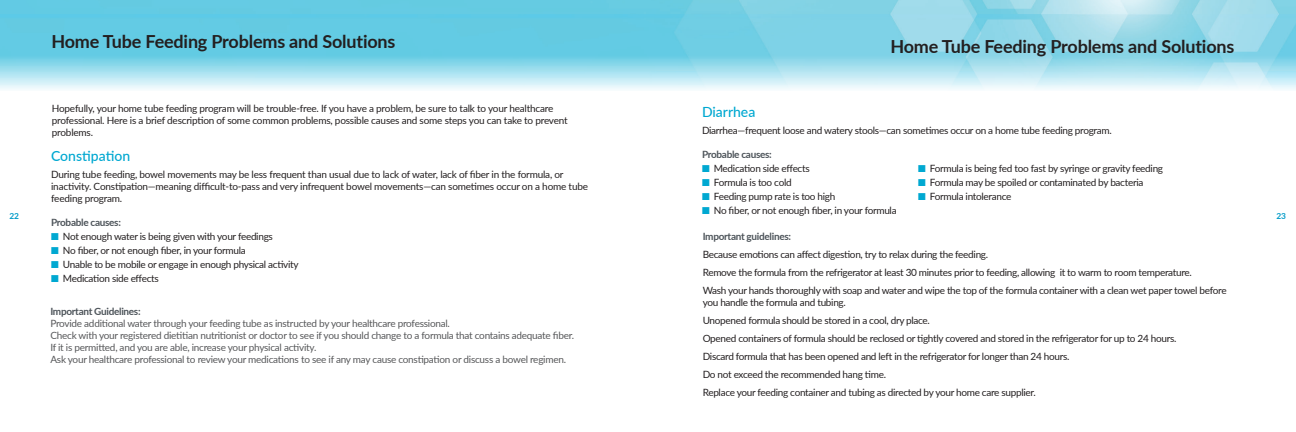
<style>
.page{position:relative;width:1296px;height:432px;background:#fff}
.page>*{position:absolute;margin:0;border:0;box-sizing:border-box;transform-origin:0 0}
.t1{font:700 18px "Lato";letter-spacing:-.01em;color:#231f20}
.t2{font:500 14px "Lato";color:#00a8d1}
.t3{font:10px/18px "Lato";letter-spacing:-.03em;color:#231f20}
.t4{font:10px/12px "Lato";letter-spacing:-.025em;color:#57585a}
.t5{font:700 10px "Lato";letter-spacing:-.03em;color:#4c5359}
.t6{font:700 8.3px "Lato";color:#009bc8}
.s1{color:#00a8d1}
</style>
<div class="page">
<img style="left:0;top:0;width:1296px;height:90px">
<h1 class="t1" style="left:51px;top:28px;width:346px">Home Tube Feeding Problems and Solutions</h1>
<h1 class="t1" style="left:890px;top:33px;width:346px">Home Tube Feeding Problems and Solutions</h1>
<p class="t3" style="left:52px;top:102px;width:517px;line-height:12px">Hopefully, your home tube feeding program will be trouble-free. If you have a problem, be sure to talk to your healthcare professional. Here is a brief description of some common problems, possible causes and some steps you can take to prevent problems.</p>
<h2 class="t2" style="left:51px;top:146px;width:81px">Constipation</h2>
<p class="t3" style="left:51px;top:167px;width:538px;line-height:12px">During tube feeding, bowel movements may be less frequent than usual due to lack of water, lack of fiber in the formula, or inactivity. Constipation—meaning difficult-to-pass and very infrequent bowel movements—can sometimes occur on a home tube feeding program.</p>
<p class="t5" style="left:51px;top:215px;width:71px">Probable causes:</p>
<p class="t3" style="left:51px;top:226px;width:223px"><span class="s1">■</span> Not enough water is being given with your feedings</p>
<p class="t3" style="left:51px;top:240px;width:196px"><span class="s1">■</span> No fiber, or not enough fiber, in your formula</p>
<p class="t3" style="left:51px;top:254px;width:249px"><span class="s1">■</span> Unable to be mobile or engage in enough physical activity</p>
<p class="t3" style="left:51px;top:268px;width:109px"><span class="s1">■</span> Medication side effects</p>
<p class="t5" style="left:50px;top:304px;width:92px">Important Guidelines:</p>
<p class="t4" style="left:50px;top:317px;width:525px">Provide additional water through your feeding tube as instructed by your healthcare professional.<br>Check with your registered dietitian nutritionist or doctor to see if you should change to a formula that contains adequate fiber.<br>If it is permitted, and you are able, increase your physical activity.<br>Ask your healthcare professional to review your medications to see if any may cause constipation or discuss a bowel regimen.</p>
<h2 class="t2" style="left:702px;top:102px;width:55px">Diarrhea</h2>
<p class="t3" style="left:702px;top:121px;width:411px">Diarrhea—frequent loose and watery stools—can sometimes occur on a home tube feeding program.</p>
<p class="t5" style="left:702px;top:147px;width:71px">Probable causes:</p>
<p class="t3" style="left:702px;top:159px;width:109px"><span class="s1">■</span> Medication side effects</p>
<p class="t3" style="left:918px;top:159px;width:247px"><span class="s1">■</span> Formula is being fed too fast by syringe or gravity feeding</p>
<p class="t3" style="left:702px;top:173px;width:91px"><span class="s1">■</span> Formula is too cold</p>
<p class="t3" style="left:918px;top:173px;width:227px"><span class="s1">■</span> Formula may be spoiled or contaminated by bacteria</p>
<p class="t3" style="left:702px;top:187px;width:135px"><span class="s1">■</span> Feeding pump rate is too high</p>
<p class="t3" style="left:918px;top:187px;width:95px"><span class="s1">■</span> Formula intolerance</p>
<p class="t3" style="left:702px;top:201px;width:196px"><span class="s1">■</span> No fiber, or not enough fiber, in your formula</p>
<p class="t5" style="left:703px;top:229px;width:90px">Important guidelines:</p>
<p class="t3" style="left:703px;top:245px;width:525px">Because emotions can affect digestion, try to relax during the feeding.<br>Remove the formula from the refrigerator at least 30 minutes prior to feeding, allowing it to warm to room temperature.<br>Wash your hands thoroughly with soap and water and wipe the top of the formula container with a clean wet paper towel before</p>
<p class="t3" style="left:703px;top:293px;width:475px">you handle the formula and tubing.<br>Unopened formula should be stored in a cool, dry place.<br>Opened containers of formula should be reclosed or tightly covered and stored in the refrigerator for up to 24 hours.<br>Discard formula that has been opened and left in the refrigerator for longer than 24 hours.<br>Do not exceed the recommended hang time.<br>Replace your feeding container and tubing as directed by your home care supplier.</p>
<p class="t6" style="left:10px;top:210px;width:11px">22</p>
<p class="t6" style="left:1277px;top:210px;width:11px">23</p>
</div>
